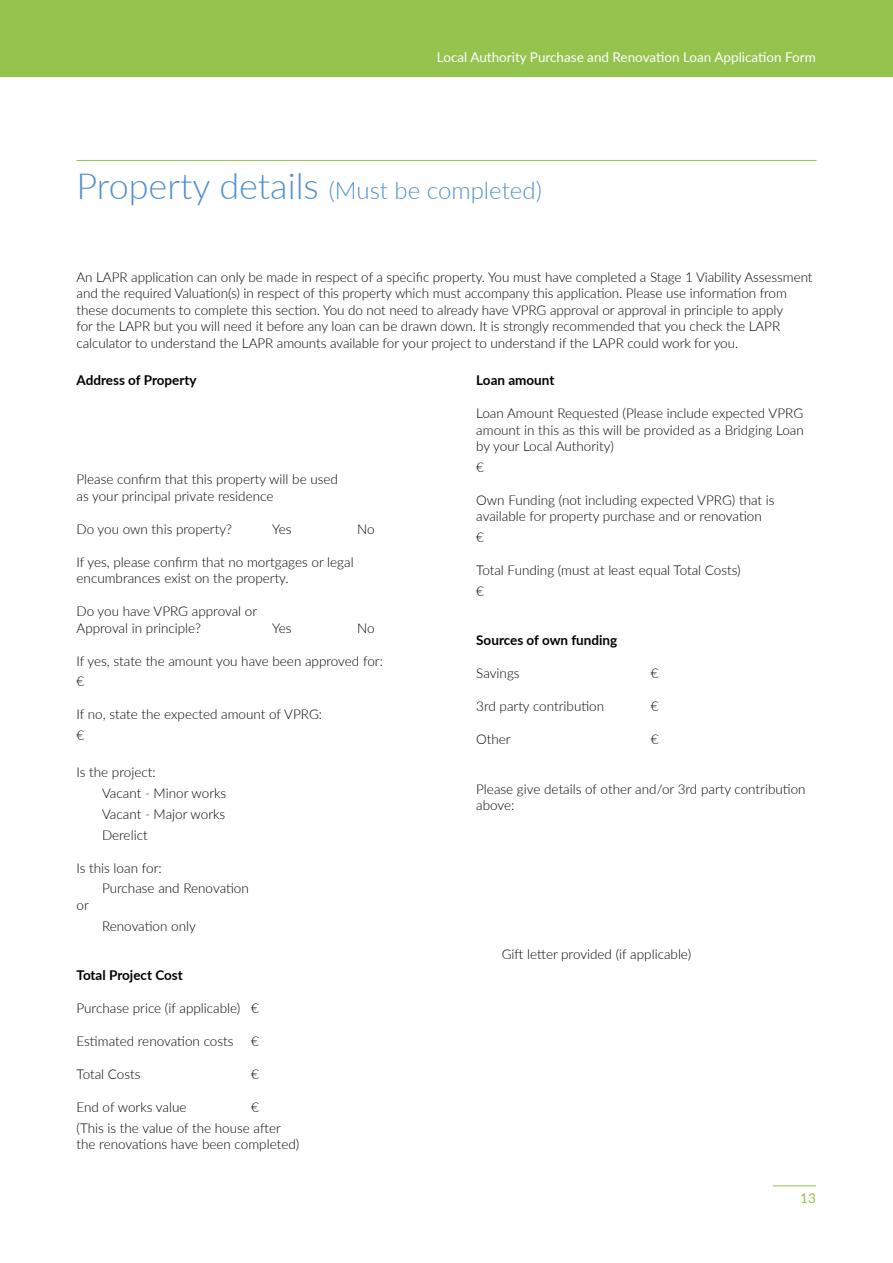
<style>
.page{position:relative;width:893px;height:1263px;background:#fff}
.page>*{position:absolute;margin:0;border:0;box-sizing:border-box;transform-origin:0 0}
.HA_AR19_H2{font:300 24px "Lato";color:#5191cd}
.HA_AR19_Body{font:300 13.5px/16.5px "Lato";letter-spacing:-.005em;color:#000}
.HA_AR19_Body-2{font:700 13.5px "Lato";color:#000}
.t1{font:13.5px "Lato";color:#fff}
.t2{font:13.5px "Lato";color:#94c34e}
.s1{font-size:36px}
</style>
<div class="page">
<hr style="left:77px;top:160px;width:739px;height:1px;background:#94c34e">
<div style="left:0;top:0;width:893px;height:77px;background:#94c34e"></div>
<hr style="left:773px;top:1185px;width:43px;height:1px;background:#94c34e">
<p class="t1" style="left:437px;top:47px;width:380px">Local Authority Purchase and Renovation Loan Application Form</p>
<p class="HA_AR19_H2" style="left:77px;top:174px;width:467px"><span class="s1">Property details</span> (Must be completed)</p>
<p class="HA_AR19_Body" style="left:77px;top:268px;width:737px">An LAPR application can only be made in respect of a specific property. You must have completed a Stage 1 Viability Assessment and the required Valuation(s) in respect of this property which must accompany this application. Please use information from these documents to complete this section. You do not need to already have VPRG approval or approval in principle to apply<br>for the LAPR but you will need it before any loan can be drawn down. It is strongly recommended that you check the LAPR calculator to understand the LAPR amounts available for your project to understand if the LAPR could work for you.</p>
<p class="HA_AR19_Body-2" style="left:77px;top:370px;width:122px">Address of Property</p>
<p class="HA_AR19_Body" style="left:77px;top:470px;width:263px">Please confirm that this property will be used as your principal private residence</p>
<p class="HA_AR19_Body" style="left:77px;top:520px;width:157px">Do you own this property?</p>
<p class="HA_AR19_Body" style="left:272px;top:520px;width:21px">Yes</p>
<p class="HA_AR19_Body" style="left:357px;top:520px;width:19px">No</p>
<p class="HA_AR19_Body" style="left:77px;top:553px;width:279px">If yes, please confirm that no mortgages or legal encumbrances exist on the property.</p>
<p class="HA_AR19_Body" style="left:77px;top:602px;width:182px">Do you have VPRG approval or<br>Approval in principle?</p>
<p class="HA_AR19_Body" style="left:272px;top:619px;width:21px">Yes</p>
<p class="HA_AR19_Body" style="left:357px;top:619px;width:19px">No</p>
<p class="HA_AR19_Body" style="left:77px;top:652px;width:308px">If yes, state the amount you have been approved for:</p>
<p class="HA_AR19_Body" style="left:77px;top:673px;width:9px">€</p>
<p class="HA_AR19_Body" style="left:77px;top:706px;width:247px">If no, state the expected amount of VPRG:</p>
<p class="HA_AR19_Body" style="left:77px;top:726px;width:9px">€</p>
<p class="HA_AR19_Body" style="left:77px;top:764px;width:81px">Is the project:</p>
<p class="HA_AR19_Body" style="left:102px;top:784px;width:126px">Vacant - Minor works</p>
<p class="HA_AR19_Body" style="left:102px;top:805px;width:125px">Vacant - Major works</p>
<p class="HA_AR19_Body" style="left:102px;top:826px;width:47px">Derelict</p>
<p class="HA_AR19_Body" style="left:77px;top:859px;width:87px">Is this loan for:</p>
<p class="HA_AR19_Body" style="left:102px;top:880px;width:148px">Purchase and Renovation</p>
<p class="HA_AR19_Body" style="left:77px;top:896px;width:14px">or</p>
<p class="HA_AR19_Body" style="left:102px;top:917px;width:95px">Renovation only</p>
<p class="HA_AR19_Body-2" style="left:77px;top:965px;width:108px">Total Project Cost</p>
<p class="HA_AR19_Body" style="left:77px;top:999px;width:184px">Purchase price (if applicable) €</p>
<p class="HA_AR19_Body" style="left:77px;top:1032px;width:159px">Estimated renovation costs</p>
<p class="HA_AR19_Body" style="left:251px;top:1032px;width:9px">€</p>
<p class="HA_AR19_Body" style="left:77px;top:1065px;width:65px">Total Costs</p>
<p class="HA_AR19_Body" style="left:251px;top:1065px;width:9px">€</p>
<p class="HA_AR19_Body" style="left:77px;top:1098px;width:111px">End of works value</p>
<p class="HA_AR19_Body" style="left:251px;top:1098px;width:9px">€</p>
<p class="HA_AR19_Body" style="left:77px;top:1119px;width:224px">(This is the value of the house after the renovations have been completed)</p>
<p class="HA_AR19_Body-2" style="left:476px;top:370px;width:80px">Loan amount</p>
<p class="HA_AR19_Body" style="left:476px;top:404px;width:329px;text-align:justify">Loan Amount Requested (Please include expected VPRG amount in this as this will be provided as a Bridging Loan by your Local Authority)</p>
<p class="HA_AR19_Body" style="left:476px;top:458px;width:9px">€</p>
<p class="HA_AR19_Body" style="left:476px;top:491px;width:300px">Own Funding (not including expected VPRG) that is available for property purchase and or renovation</p>
<p class="HA_AR19_Body" style="left:476px;top:528px;width:9px">€</p>
<p class="HA_AR19_Body" style="left:476px;top:561px;width:266px">Total Funding (must at least equal Total Costs)</p>
<p class="HA_AR19_Body" style="left:476px;top:582px;width:9px">€</p>
<p class="HA_AR19_Body-2" style="left:476px;top:630px;width:143px">Sources of own funding</p>
<p class="HA_AR19_Body" style="left:476px;top:665px;width:45px">Savings</p>
<p class="HA_AR19_Body" style="left:651px;top:665px;width:9px">€</p>
<p class="HA_AR19_Body" style="left:476px;top:698px;width:129px">3rd party contribution</p>
<p class="HA_AR19_Body" style="left:651px;top:698px;width:9px">€</p>
<p class="HA_AR19_Body" style="left:476px;top:731px;width:36px">Other</p>
<p class="HA_AR19_Body" style="left:651px;top:731px;width:9px">€</p>
<p class="HA_AR19_Body" style="left:476px;top:780px;width:331px">Please give details of other and/or 3rd party contribution above:</p>
<p class="HA_AR19_Body" style="left:502px;top:945px;width:191px">Gift letter provided (if applicable)</p>
<p class="t2" style="left:800px;top:1189px;width:17px">13</p>
</div>
